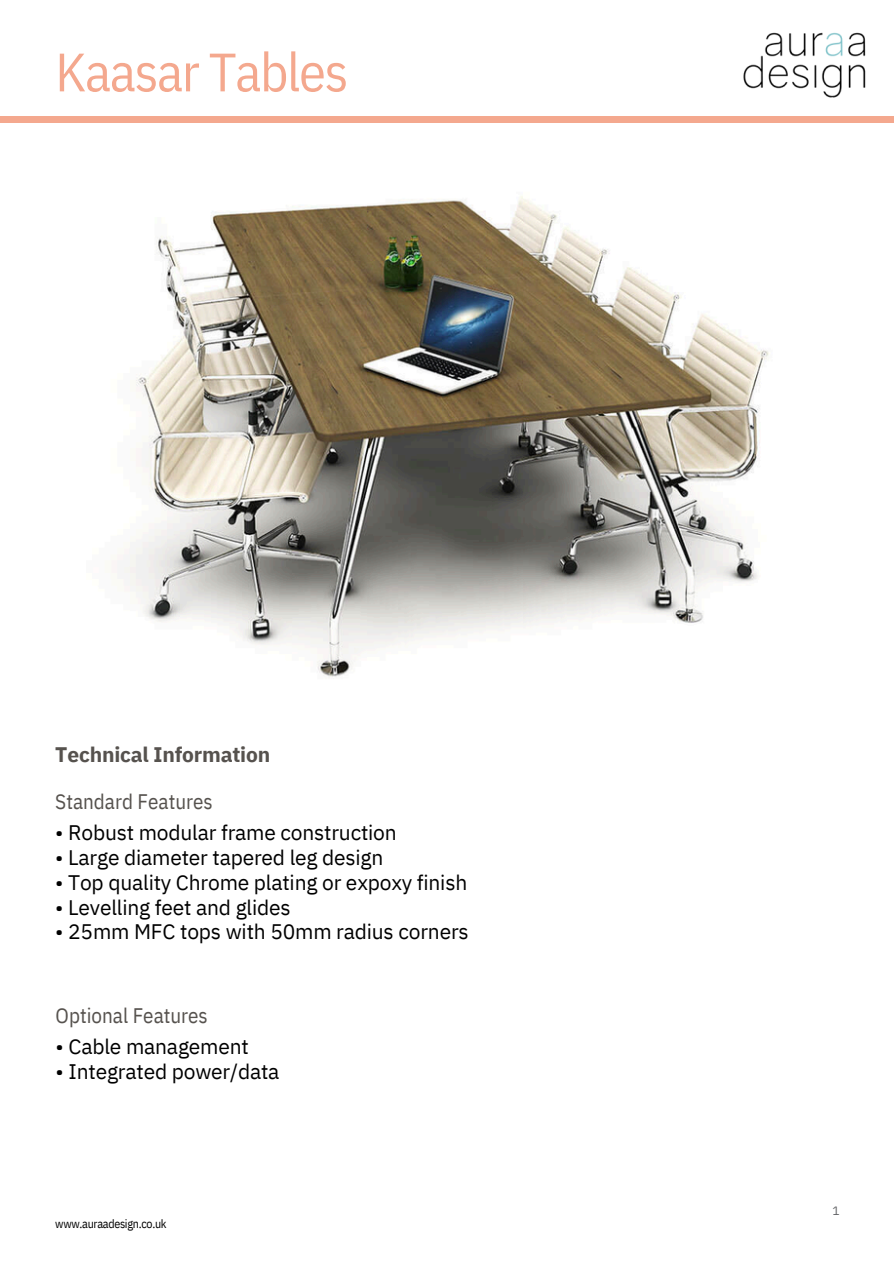
<style>
.page{position:relative;width:894px;height:1264px;background:#fff}
.page>*{position:absolute;margin:0;border:0;box-sizing:border-box;transform-origin:0 0}
.t1{font:54px "IBM Plex Sans Cond";letter-spacing:-.025em;color:#f4a88e}
.t2{font:21px "IBM Plex Sans";letter-spacing:-.01em;color:#000}
.t3{font:21px "IBM Plex Sans Cond";color:#56524e}
.t4{font:700 21px "IBM Plex Sans";letter-spacing:-.01em;color:#56524e}
.t5{font:12px "IBM Plex Sans Cond";letter-spacing:-.025em;color:#000}
.t6{font:12px "IBM Plex Sans";color:#646568}
</style>
<div class="page">
<div style="left:0;top:116px;width:893px;height:6px;background:#f4a88e"></div>
<img style="left:124px;top:196px;width:645px;height:481px">
<img style="left:743px;top:32px;width:122px;height:66px">
<h3 class="t1" style="left:55px;top:36px;width:294px">Kaasar Tables</h3>
<p class="t4" style="left:55px;top:740px;width:216px">Technical Information</p>
<h2 class="t3" style="left:55px;top:787px;width:159px">Standard Features</h2>
<h3 class="t2" style="left:55px;top:818px;width:343px">• Robust modular frame construction</h3>
<h3 class="t2" style="left:55px;top:843px;width:329px">• Large diameter tapered leg design</h3>
<h3 class="t2" style="left:55px;top:868px;width:413px">• Top quality Chrome plating or expoxy finish</h3>
<h3 class="t2" style="left:55px;top:893px;width:237px">• Levelling feet and glides</h3>
<h3 class="t2" style="left:55px;top:917px;width:415px">• 25mm MFC tops with 50mm radius corners</h3>
<p class="t3" style="left:56px;top:1001px;width:154px">Optional Features</p>
<h3 class="t2" style="left:56px;top:1032px;width:195px">• Cable management</h3>
<h3 class="t2" style="left:56px;top:1057px;width:225px">• Integrated power/data</h3>
<h3 class="t5" style="left:55px;top:1215px;width:113px">www.auraadesign.co.uk</h3>
<p class="t6" style="left:832px;top:1202px;width:9px">1</p>
</div>
